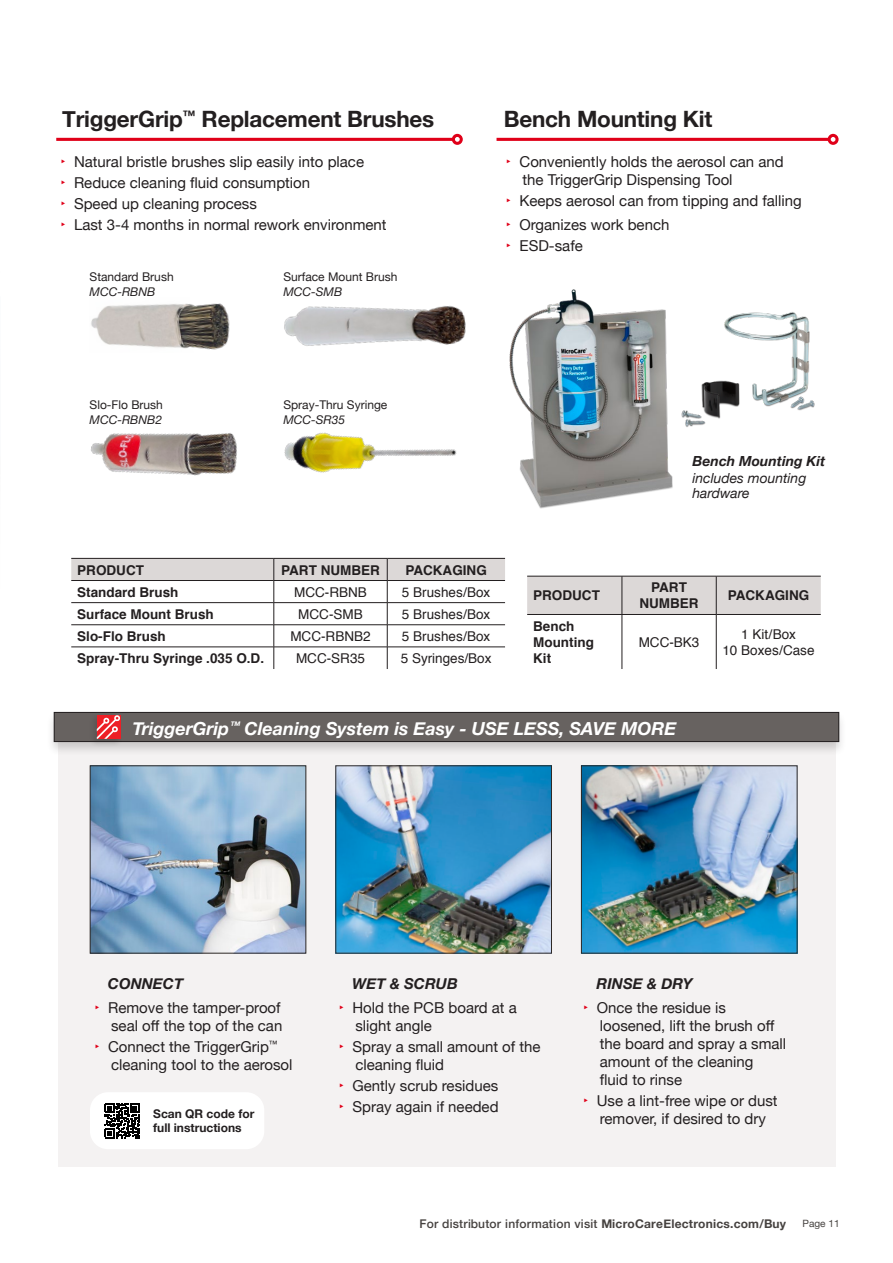
<style>
.page{position:relative;width:893px;height:1263px;background:#fff}
.page>*{position:absolute;margin:0;border:0;box-sizing:border-box;transform-origin:0 0}
.t1{font:700 22.5px "Helvetica Neue";letter-spacing:-.01em;color:#231f20}
.t2{font:italic 700 18px "Helvetica Neue";color:#fff}
.t3{font:15px/18px "Helvetica Neue";color:#231f20}
.t4{font:italic 700 15px "Helvetica Neue";color:#231f20}
.t5{font:italic 13.95px/16px "Helvetica Neue";color:#231f20}
.t6{font:700 13.5px/16.2px "Helvetica";color:#231f20;text-align:center}
.t7{font:13.5px "Helvetica";color:#231f20}
.t8{font:12px/14.4px "Helvetica Neue";color:#231f20}
.t9{font:500 12px "Helvetica Neue";letter-spacing:.02em;color:#464240}
.t10{font:700 12px/14.4px "Helvetica Neue";color:#231f20}
.t11{font:italic 12px "Helvetica Neue";color:#231f20}
.t12{font:10.05px "Helvetica Neue";color:#464240}
.s1{color:#e00019}
.s2{font-style:italic}
.s3{font-weight:700}
</style>
<div class="page">
<div style="left:58px;top:723px;width:778px;height:444px;background:#f3f0f0"></div>
<div style="left:46px;top:711px;width:801px;height:46px;background:#231f20;opacity:.19"></div>
<div style="left:54px;top:712px;width:785px;height:29px;background:#676260"></div>
<div style="left:54px;top:712px;width:785px;height:30px;border:1px solid #231f20"></div>
<div style="left:89px;top:713px;width:33px;height:34px;background:#231f20;opacity:.19"></div>
<svg style="left:97px;top:715px;width:23px;height:24px"></svg>
<img style="left:583px;top:767px;width:212px;height:184px">
<div style="left:581px;top:765px;width:216px;height:188px;border:1px solid #2e2926"></div>
<img style="left:338px;top:767px;width:212px;height:184px">
<div style="left:336px;top:765px;width:216px;height:188px;border:1px solid #2e2926"></div>
<img style="left:92px;top:767px;width:212px;height:184px">
<div style="left:90px;top:765px;width:216px;height:188px;border:1px solid #2e2926"></div>
<img style="left:97px;top:332px;width:132px;height:18px">
<img style="left:286px;top:314px;width:180px;height:32px">
<img style="left:284px;top:432px;width:173px;height:41px">
<img style="left:91px;top:433px;width:146px;height:43px">
<svg style="left:71px;top:558px;width:434px;height:111px"></svg>
<svg style="left:56px;top:133px;width:407px;height:199px"></svg>
<svg style="left:497px;top:134px;width:342px;height:11px"></svg>
<svg style="left:527px;top:577px;width:294px;height:92px"></svg>
<hr style="left:622px;top:615px;width:1px;height:54px;background:#231f20">
<hr style="left:716px;top:615px;width:1px;height:54px;background:#231f20">
<hr style="left:527px;top:576px;width:95px;height:1px;background:#231f20">
<hr style="left:622px;top:576px;width:94px;height:1px;background:#231f20">
<hr style="left:622px;top:576px;width:1px;height:38px;background:#231f20">
<hr style="left:716px;top:576px;width:105px;height:1px;background:#231f20">
<hr style="left:716px;top:576px;width:1px;height:38px;background:#231f20">
<hr style="left:527px;top:614px;width:95px;height:1px;background:#231f20">
<hr style="left:622px;top:614px;width:94px;height:1px;background:#231f20">
<hr style="left:716px;top:614px;width:105px;height:1px;background:#231f20">
<img style="left:509px;top:289px;width:164px;height:220px">
<img style="left:662px;top:296px;width:153px;height:141px">
<div style="left:90px;top:1092px;width:174px;height:57px;background:#fff;border-radius:18px"></div>
<svg style="left:105px;top:1103px;width:35px;height:35px"></svg>
<p class="t1" style="left:62px;top:102px;width:373px">TriggerGrip<sup>™</sup> Replacement Brushes</p>
<p class="t1" style="left:504px;top:102px;width:210px">Bench Mounting Kit</p>
<p class="t3" style="left:60px;top:154px;width:305px"><span class="s1">‣</span> Natural bristle brushes slip easily into place</p>
<p class="t3" style="left:60px;top:175px;width:251px"><span class="s1">‣</span> Reduce cleaning fluid consumption</p>
<p class="t3" style="left:60px;top:196px;width:198px"><span class="s1">‣</span> Speed up cleaning process</p>
<p class="t3" style="left:60px;top:217px;width:328px"><span class="s1">‣</span> Last 3-4 months in normal rework environment</p>
<p class="t3" style="left:523px;top:154px;width:263px;text-indent:-17px"><span class="s1">‣</span> Conveniently holds the aerosol can and the TriggerGrip Dispensing Tool</p>
<p class="t3" style="left:506px;top:193px;width:297px"><span class="s1">‣</span> Keeps aerosol can from tipping and falling</p>
<p class="t3" style="left:506px;top:217px;width:165px"><span class="s1">‣</span> Organizes work bench</p>
<p class="t3" style="left:506px;top:238px;width:78px"><span class="s1">‣</span> ESD-safe</p>
<p class="t8" style="left:90px;top:270px;width:86px">Standard Brush</p>
<p class="t11" style="left:90px;top:283px;width:67px">MCC-RBNB</p>
<p class="t8" style="left:90px;top:399px;width:75px">Slo-Flo Brush<br><span class="s2">MCC-RBNB2</span></p>
<p class="t8" style="left:283px;top:270px;width:116px">Surface Mount Brush</p>
<p class="t11" style="left:283px;top:283px;width:60px">MCC-SMB</p>
<p class="t8" style="left:283px;top:399px;width:106px">Spray-Thru Syringe</p>
<p class="t11" style="left:283px;top:411px;width:63px">MCC-SR35</p>
<p class="t6" style="left:77px;top:562px;width:68px">PRODUCT</p>
<p class="t6" style="left:281px;top:562px;width:100px">PART NUMBER</p>
<p class="t6" style="left:405px;top:562px;width:83px">PACKAGING</p>
<p class="t6" style="left:77px;top:584px;width:103px">Standard Brush</p>
<p class="t7" style="left:294px;top:581px;width:74px">MCC-RBNB</p>
<p class="t7" style="left:402px;top:581px;width:90px">5 Brushes/Box</p>
<p class="t6" style="left:77px;top:606px;width:138px">Surface Mount Brush</p>
<p class="t7" style="left:298px;top:604px;width:66px">MCC-SMB</p>
<p class="t7" style="left:402px;top:604px;width:90px">5 Brushes/Box</p>
<p class="t6" style="left:77px;top:628px;width:90px">Slo-Flo Brush</p>
<p class="t7" style="left:290px;top:626px;width:82px">MCC-RBNB2</p>
<p class="t7" style="left:402px;top:626px;width:90px">5 Brushes/Box</p>
<p class="t6" style="left:77px;top:650px;width:188px">Spray-Thru Syringe .035 O.D.</p>
<p class="t7" style="left:296px;top:648px;width:70px">MCC-SR35</p>
<p class="t7" style="left:401px;top:648px;width:92px">5 Syringes/Box</p>
<p class="t5" style="left:692px;top:454px;width:134px"><span class="s3">Bench Mounting Kit </span>includes mounting hardware</p>
<p class="t6" style="left:533px;top:588px;width:68px">PRODUCT</p>
<p class="t6" style="left:639px;top:580px;width:61px">PART<br>NUMBER</p>
<p class="t6" style="left:728px;top:588px;width:83px">PACKAGING</p>
<p class="t6" style="left:533px;top:618px;width:62px;text-align:left">Bench<br>Mounting<br>Kit</p>
<p class="t7" style="left:741px;top:623px;width:56px">1 Kit/Box</p>
<p class="t7" style="left:722px;top:640px;width:94px">10 Boxes/Case</p>
<p class="t7" style="left:639px;top:632px;width:62px">MCC-BK3</p>
<p class="t2" style="left:132px;top:714px;width:545px">TriggerGrip<sup>™</sup> Cleaning System is Easy - USE LESS, SAVE MORE</p>
<p class="t4" style="left:108px;top:971px;width:77px">CONNECT</p>
<p class="t3" style="left:94px;top:999px;width:189px;text-align:right"><span class="s1">‣</span> Remove the tamper-proof seal off the top of the can</p>
<p class="t3" style="left:111px;top:1038px;width:183px;text-indent:-17px"><span class="s1">‣</span> Connect the TriggerGrip<sup>™ </sup>cleaning tool to the aerosol</p>
<p class="t10" style="left:153px;top:1107px;width:103px">Scan QR code for full instructions</p>
<p class="t4" style="left:352px;top:971px;width:107px">WET &amp; SCRUB</p>
<p class="t3" style="left:355px;top:999px;width:163px;text-indent:-17px"><span class="s1">‣</span> Hold the PCB board at a slight angle</p>
<p class="t3" style="left:355px;top:1038px;width:187px;text-indent:-17px"><span class="s1">‣</span> Spray a small amount of the cleaning fluid</p>
<p class="t3" style="left:339px;top:1077px;width:161px"><span class="s1">‣</span> Gently scrub residues</p>
<p class="t3" style="left:339px;top:1098px;width:161px"><span class="s1">‣</span> Spray again if needed</p>
<p class="t4" style="left:597px;top:971px;width:97px">RINSE &amp; DRY</p>
<p class="t3" style="left:600px;top:999px;width:188px;text-indent:-17px"><span class="s1">‣</span> Once the residue is loosened, lift the brush off the board and spray a small amount of the cleaning<br>fluid to rinse</p>
<p class="t3" style="left:583px;top:1092px;width:196px;text-align:center"><span class="s1">‣</span> Use a lint-free wipe or dust remover, if desired to dry</p>
<p class="t9" style="left:419px;top:1214px;width:368px">For distributor information visit <span class="s3">MicroCareElectronics.com/Buy</span></p>
<p class="t12" style="left:802px;top:1216px;width:39px">Page 11</p>
</div>
